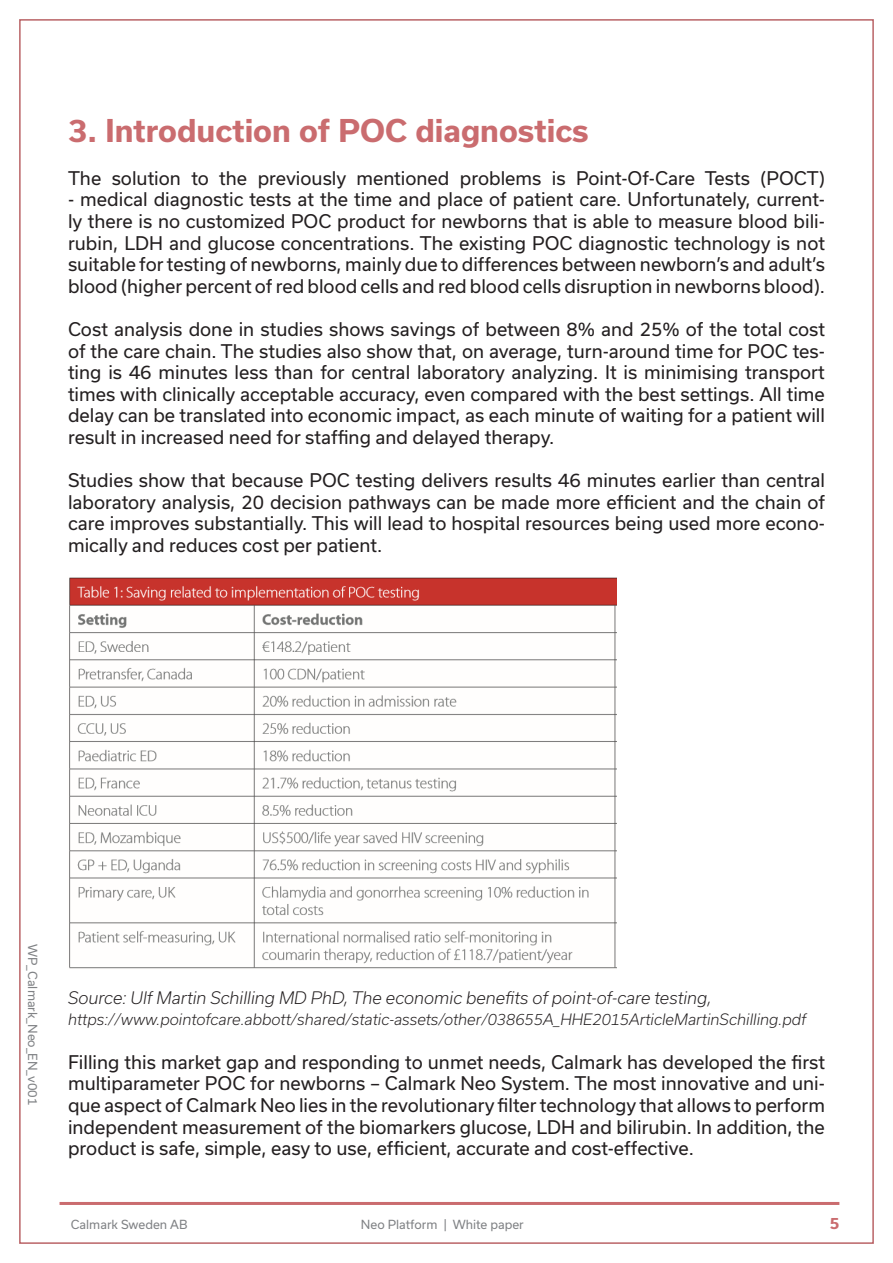
<style>
.page{position:relative;width:893px;height:1263px;background:#fff}
.page>*{position:absolute;margin:0;border:0;box-sizing:border-box;transform-origin:0 0}
.t1{font:700 30px "Usual";color:#ca6c6f}
.t2{font:18px/21.6px "Usual";color:#231f20;text-align:justify}
.t3{font:italic 300 16.5px "Usual";color:#231f20}
.t4{font:italic 300 15px "Usual";color:#231f20}
.t5{font:700 15px "Usual";color:#ca6c6f}
.t6{font:12px "Usual";color:#808285}
</style>
<div class="page">
<hr style="left:60px;top:1202px;width:779px;height:3px;background:#ca6c6f">
<img style="left:69px;top:577px;width:548px;height:392px">
<p class="t1" style="left:68px;top:113px;width:522px">3. Introduction of POC diagnostics</p>
<p class="t2" style="left:68px;top:167px;width:758px">The solution to the previously mentioned problems is Point-Of-Care Tests (POCT)</p>
<p class="t2" style="left:68px;top:189px;width:758px">- medical diagnostic tests at the time and place of patient care. Unfortunately, current&shy;ly there is no customized POC product for newborns that is able to measure blood bili&shy;rubin, LDH and glucose concentrations. The existing POC diagnostic technology is not suitable for testing of newborns, mainly due to differences between newborn’s and adult’s blood (higher percent of red blood cells and red blood cells disruption in newborns blood).</p>
<p class="t2" style="left:68px;top:318px;width:758px">Cost analysis done in studies shows savings of between 8% and 25% of the total cost of the care chain. The studies also show that, on average, turn-around time for POC tes&shy;ting is 46 minutes less than for central laboratory analyzing. It is minimising transport times with clinically acceptable accuracy, even compared with the best settings. All time delay can be translated into economic impact, as each minute of waiting for a patient will result in increased need for staffing and delayed therapy.</p>
<p class="t2" style="left:68px;top:470px;width:758px">Studies show that because POC testing delivers results 46 minutes earlier than central laboratory analysis, 20 decision pathways can be made more efficient and the chain of care improves substantially. This will lead to hospital resources being used more econo&shy;mically and reduces cost per patient.</p>
<p class="t6" style="left:40px;top:944px;width:163px;rotate:90deg">WP_Calmark_Neo_EN_v001</p>
<p class="t3" style="left:68px;top:988px;width:645px">Source: Ulf Martin Schilling MD PhD, The economic benefits of point-of-care testing,</p>
<p class="t4" style="left:68px;top:1011px;width:740px">https://www.pointofcare.abbott/shared/static-assets/other/038655A_HHE2015ArticleMartinSchilling.pdf</p>
<p class="t2" style="left:68px;top:1051px;width:758px">Filling this market gap and responding to unmet needs, Calmark has developed the first multiparameter POC for newborns – Calmark Neo System. The most innovative and uni&shy;que aspect of Calmark Neo lies in the revolutionary filter technology that allows to perform independent measurement of the biomarkers glucose, LDH and bilirubin. In addition, the product is safe, simple, easy to use, efficient, accurate and cost-effective.</p>
<p class="t6" style="left:71px;top:1217px;width:118px">Calmark Sweden AB</p>
<p class="t6" style="left:361px;top:1217px;width:164px">Neo Platform | White paper</p>
<p class="t5" style="left:830px;top:1214px;width:11px">5</p>
</div>
